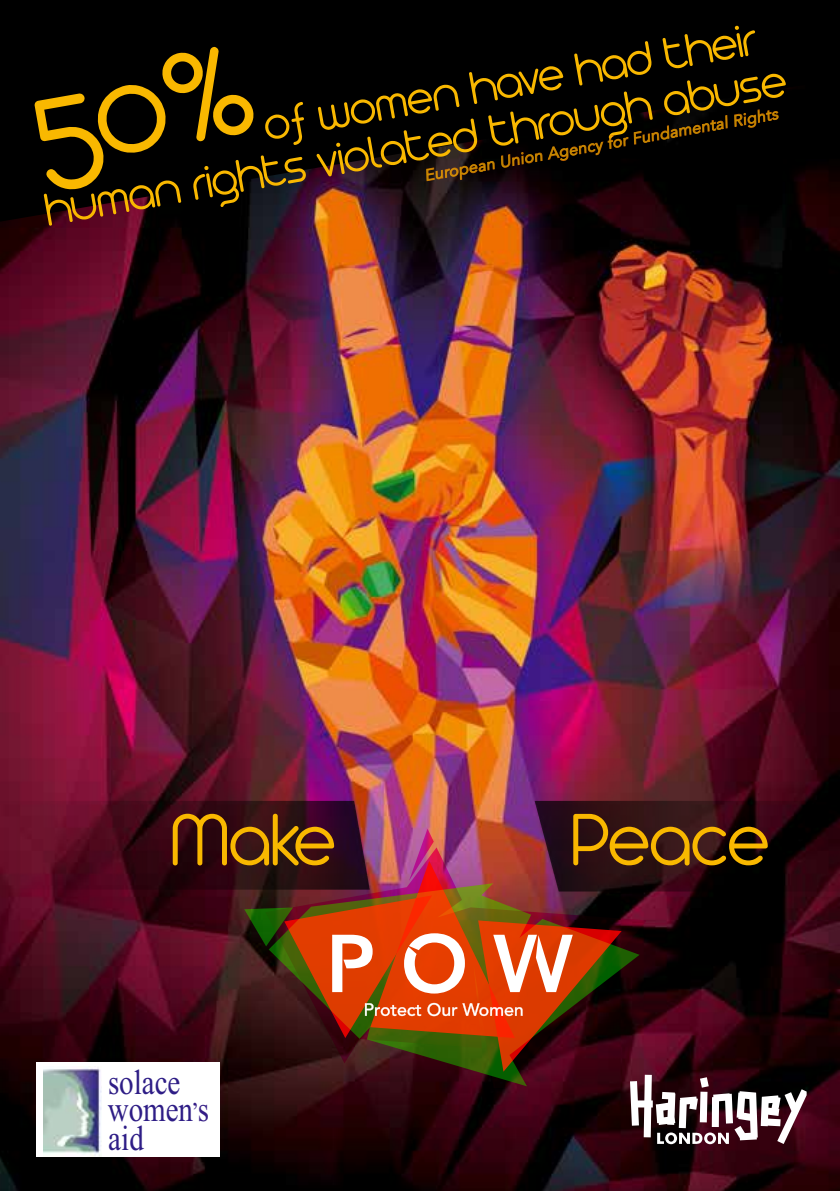
<style>
.page{position:relative;width:840px;height:1191px;background:#fff}
.page>*{position:absolute;margin:0;border:0;box-sizing:border-box;transform-origin:0 0}
.t1{font:300 80px "Arista 2.0";letter-spacing:-.01em;color:#f9b800}
.t2{font:300 50px/46px "Arista 2.0";color:#f9b800}
.t3{font:35.2px/28.2px "Times New Roman";color:#2e1d86;scale:.82 1}
.t4{font:italic 16px "Avenir";color:#f9b800}
.s1{font-size:27px;color:#341c86}
.s2{color:#341c86}
</style>
<div class="page">
<img style="left:0;top:229px;width:839px;height:962px">
<svg style="left:0;top:0;width:839px;height:229px;background:#0b0404"></svg>
<svg style="left:0;top:801px;width:839px;height:343px;background:#521d1d"></svg>
<div style="left:36px;top:1062px;width:184px;height:94px;background:#fff"></div>
<img style="left:43px;top:1066px;width:59px;height:90px">
<svg style="left:425px;top:97px;width:302px;height:93px;background:#0d0702"></svg>
<svg style="left:733px;top:97px;width:45px;height:66px;background:#110900"></svg>
<div style="left:33px;top:42px;width:223px;height:151px;background:#000"></div>
<p class="t2" style="left:32px;top:139px;width:753px;text-indent:230px;rotate:-10deg">of women have had their human rights violated through abuse</p>
<p class="t4" style="left:423px;top:166px;width:360px;rotate:-10deg">European Union Agency for Fundamental Rights</p>
<h1 class="t1" style="left:170px;top:783px;width:167px">Make</h1>
<p class="t3" style="left:108px;top:1067px;width:125px">solace women<span class="s1">’</span><span class="s2">s </span>aid</p>
<h1 class="t1" style="left:570px;top:783px;width:200px">Peace</h1>
</div>
